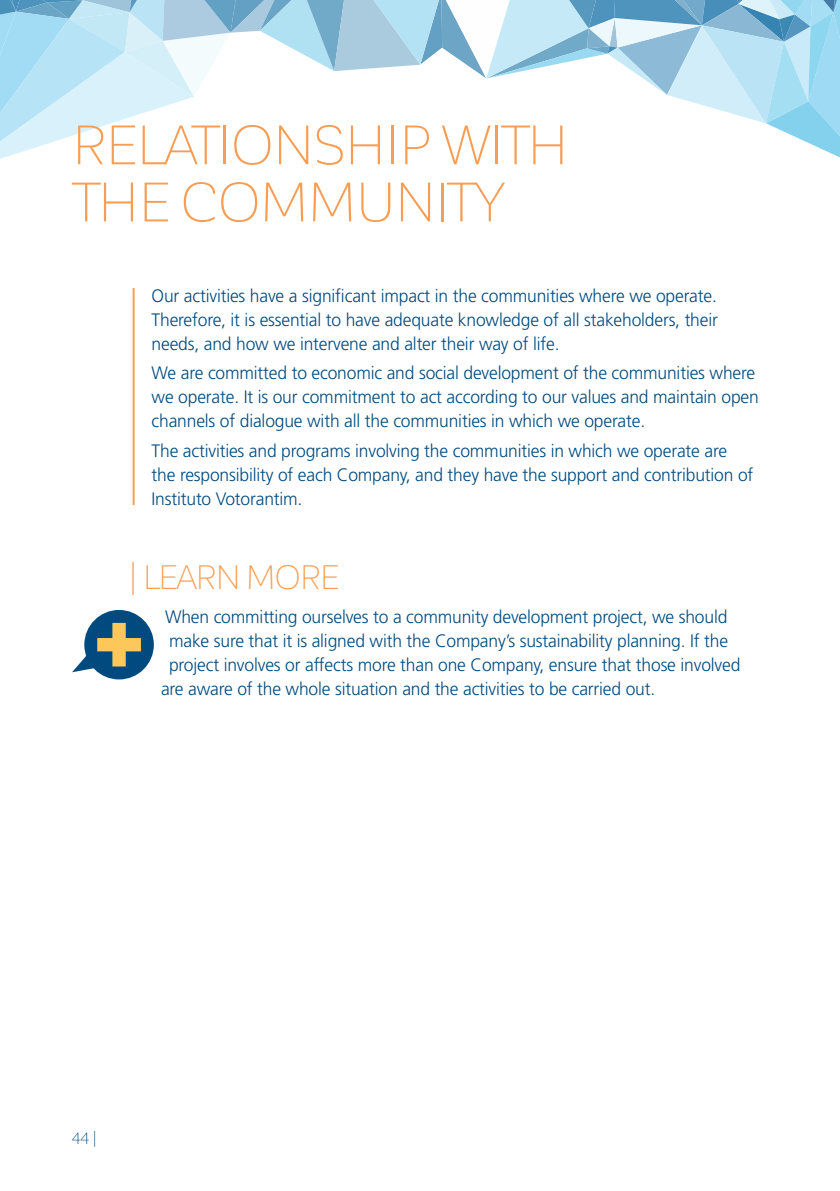
<style>
.page{position:relative;width:840px;height:1191px;background:#fff}
.page>*{position:absolute;margin:0;border:0;box-sizing:border-box;transform-origin:0 0}
.t1{font:300 54.6px "Corporative Sans";letter-spacing:-.005em;color:#f89d53}
.t2{font:300 33.4px "Corporative Sans";letter-spacing:-.02em;color:#f89d53}
.t3{font:300 18px/24px "Frutiger LT Std";letter-spacing:-.01em;color:#004a7f}
.t4{font:300 16px "Corporative Sans";color:#004a7f}
</style>
<div class="page">
<svg style="left:0;top:0;width:839px;height:159px"></svg>
<hr style="left:132px;top:288px;width:2px;height:217px;background:#f89d53">
<svg style="left:72px;top:650px;width:25px;height:22px"></svg>
<div style="left:84px;top:610px;width:70px;height:69px;background:#004a7f;border-radius:50%"></div>
<div style="left:112px;top:623px;width:14px;height:43px;background:#fec75a"></div>
<div style="left:97px;top:638px;width:44px;height:13px;background:#fec75a"></div>
<h1 class="t1" style="left:72px;top:117px;width:300px">RELATIONSHIP</h1>
<h1 class="t1" style="left:441px;top:117px;width:116px">WITH</h1>
<h1 class="t1" style="left:72px;top:174px;width:231px">TH E COMMU</h1>
<h1 class="t1" style="left:395px;top:174px;width:106px">NITY</h1>
<p class="t3" style="left:151px;top:284px;width:567px;text-align:justify">Our activities have a significant impact in the communities where we operate.<br>Therefore, it is essential to have adequate knowledge of all stakeholders, their needs, and how we intervene and alter their way of life.</p>
<p class="t3" style="left:151px;top:361px;width:608px">We are committed to economic and social development of the communities where we operate. It is our commitment to act according to our values and maintain open channels of dialogue with all the communities in which we operate.</p>
<p class="t3" style="left:151px;top:439px;width:603px">The activities and programs involving the communities in which we operate are the responsibility of each Company, and they have the support and contribution of<br>Instituto Votorantim.</p>
<h2 class="t2" style="left:128px;top:560px;width:212px">| LEARN MORE</h2>
<p class="t3" style="left:165px;top:605px;width:563px">When committing ourselves to a community development project, we should</p>
<p class="t3" style="left:169px;top:629px;width:560px">make sure that it is aligned with the Company’s sustainability planning. If the</p>
<p class="t3" style="left:169px;top:653px;width:572px">project involves or affects more than one Company, ensure that those involved</p>
<p class="t3" style="left:161px;top:677px;width:495px">are aware of the whole situation and the activities to be carried out.</p>
<p class="t4" style="left:72px;top:1130px;width:27px">44|</p>
</div>
